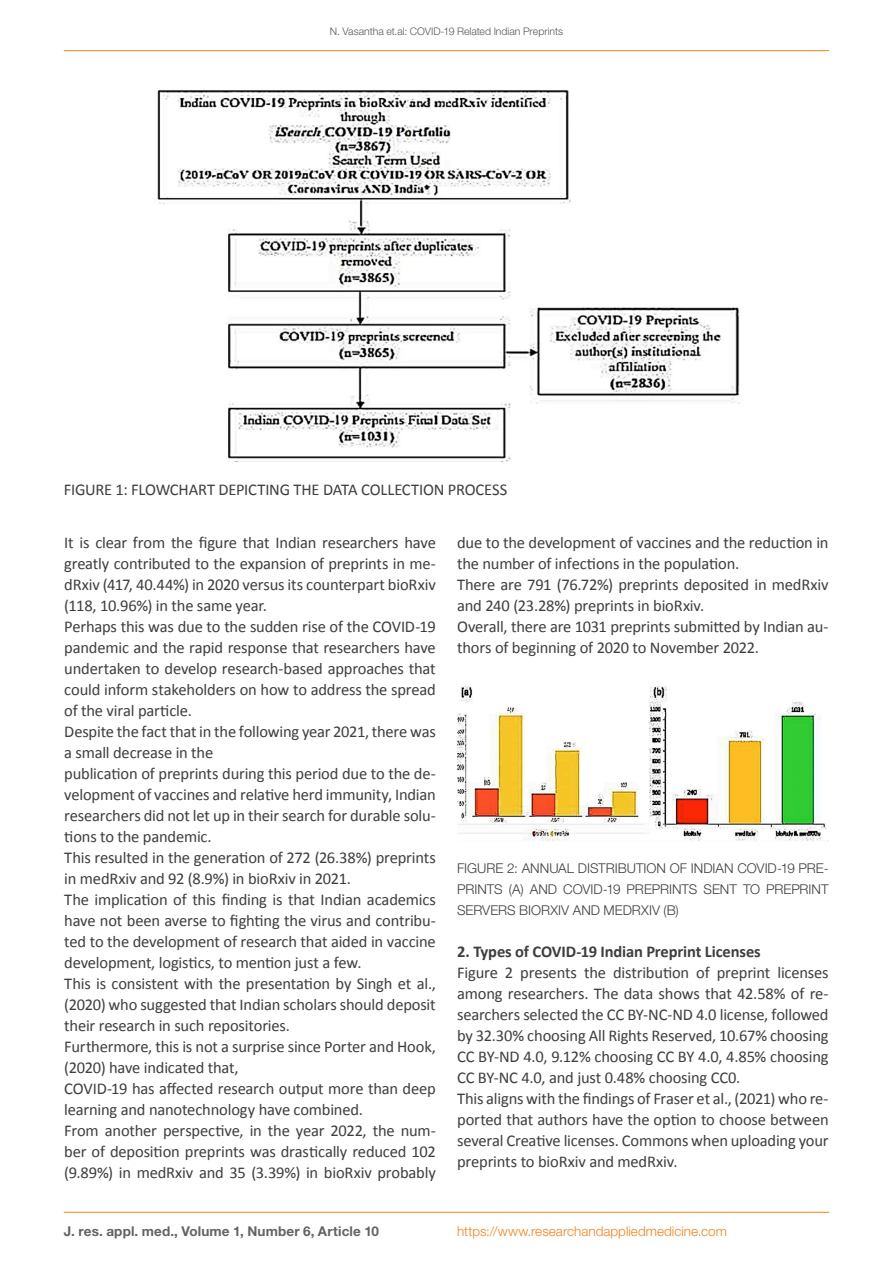
<style>
.page{position:relative;width:893px;height:1263px;background:#fff}
.page>*{position:absolute;margin:0;border:0;box-sizing:border-box;transform-origin:0 0}
.t1{font:16.5px/21px "Calibri";letter-spacing:-.01em;color:#3e3e3f;text-align:justify}
.t2{font:700 16.5px "Calibri";letter-spacing:-.01em;color:#3e3e3f}
.t3{font:300 13.5px/21px "Helvetica Neue LT Std";color:#3e3e3f;text-align:justify}
.t4{font:300 13.5px "Helvetica Neue LT Std";color:#f58220}
.t5{font:700 13.5px "Helvetica Neue LT Std";letter-spacing:.01em;color:#636366}
.t6{font:300 10.5px "Helvetica Neue LT Std";color:#57585a}
</style>
<div class="page">
<hr style="left:64px;top:1212px;width:765px;height:1px;background:#f58220">
<hr style="left:64px;top:50px;width:765px;height:1px;background:#f58220">
<img style="left:457px;top:687px;width:372px;height:154px">
<img style="left:157px;top:90px;width:582px;height:371px">
<p class="t6" style="left:330px;top:25px;width:235px">N. Vasantha et.al: COVID-19 Related Indian Preprints</p>
<p class="t1" style="left:64px;top:479px;width:445px">FIGURE 1: FLOWCHART DEPICTING THE DATA COLLECTION PROCESS</p>
<p class="t1" style="left:64px;top:531px;width:373px">It is clear from the figure that Indian researchers have greatly contributed to the expansion of preprints in me&shy;dRxiv (417, 40.44%) in 2020 versus its counterpart bioRxiv (118, 10.96%) in the same year.</p>
<p class="t1" style="left:64px;top:615px;width:373px">Perhaps this was due to the sudden rise of the COVID-19 pandemic and the rapid response that researchers have undertaken to develop research-based approaches that could inform stakeholders on how to address the spread of the viral particle.</p>
<p class="t1" style="left:64px;top:720px;width:373px">Despite the fact that in the following year 2021, there was a small decrease in the</p>
<p class="t1" style="left:64px;top:762px;width:373px">publication of preprints during this period due to the de&shy;velopment of vaccines and relative herd immunity, Indian researchers did not let up in their search for durable solu&shy;tions to the pandemic.</p>
<p class="t1" style="left:64px;top:846px;width:373px">This resulted in the generation of 272 (26.38%) preprints in medRxiv and 92 (8.9%) in bioRxiv in 2021.</p>
<p class="t1" style="left:64px;top:888px;width:373px">The implication of this finding is that Indian academics have not been averse to fighting the virus and contribu&shy;ted to the development of research that aided in vaccine development, logistics, to mention just a few.</p>
<p class="t1" style="left:64px;top:972px;width:373px">This is consistent with the presentation by Singh et al., (2020) who suggested that Indian scholars should deposit their research in such repositories.</p>
<p class="t1" style="left:64px;top:1035px;width:373px">Furthermore, this is not a surprise since Porter and Hook, (2020) have indicated that,</p>
<p class="t1" style="left:64px;top:1077px;width:373px">COVID-19 has affected research output more than deep learning and nanotechnology have combined.</p>
<p class="t1" style="left:64px;top:1119px;width:373px">From another perspective, in the year 2022, the num&shy;ber of deposition preprints was drastically reduced 102 (9.89%) in medRxiv and 35 (3.39%) in bioRxiv probably</p>
<p class="t1" style="left:457px;top:531px;width:373px">due to the development of vaccines and the reduction in the number of infections in the population.</p>
<p class="t1" style="left:457px;top:573px;width:373px">There are 791 (76.72%) preprints deposited in medRxiv and 240 (23.28%) preprints in bioRxiv.</p>
<p class="t1" style="left:457px;top:615px;width:373px">Overall, there are 1031 preprints submitted by Indian au&shy;thors of beginning of 2020 to November 2022.</p>
<p class="t3" style="left:457px;top:857px;width:373px">FIGURE 2: ANNUAL DISTRIBUTION OF INDIAN COVID-19 PRE-PRINTS (A) AND COVID-19 PREPRINTS SENT TO PREPRINT SERVERS BIORXIV AND MEDRXIV (B)</p>
<p class="t2" style="left:457px;top:940px;width:305px">2. Types of COVID-19 Indian Preprint Licenses</p>
<p class="t1" style="left:457px;top:962px;width:373px">Figure 2 presents the distribution of preprint licenses among researchers. The data shows that 42.58% of re&shy;searchers selected the CC BY-NC-ND 4.0 license, followed by 32.30% choosing All Rights Reserved, 10.67% choosing CC BY-ND 4.0, 9.12% choosing CC BY 4.0, 4.85% choosing CC BY-NC 4.0, and just 0.48% choosing CC0.</p>
<p class="t1" style="left:457px;top:1088px;width:373px">This aligns with the findings of Fraser et al., (2021) who re&shy;ported that authors have the option to choose between several Creative licenses. Commons when uploading your preprints to bioRxiv and medRxiv.</p>
<p class="t5" style="left:64px;top:1223px;width:317px">J. res. appl. med., Volume 1, Number 6, Article 10</p>
<p class="t4" style="left:457px;top:1223px;width:271px">https://www.researchandappliedmedicine.com</p>
</div>
